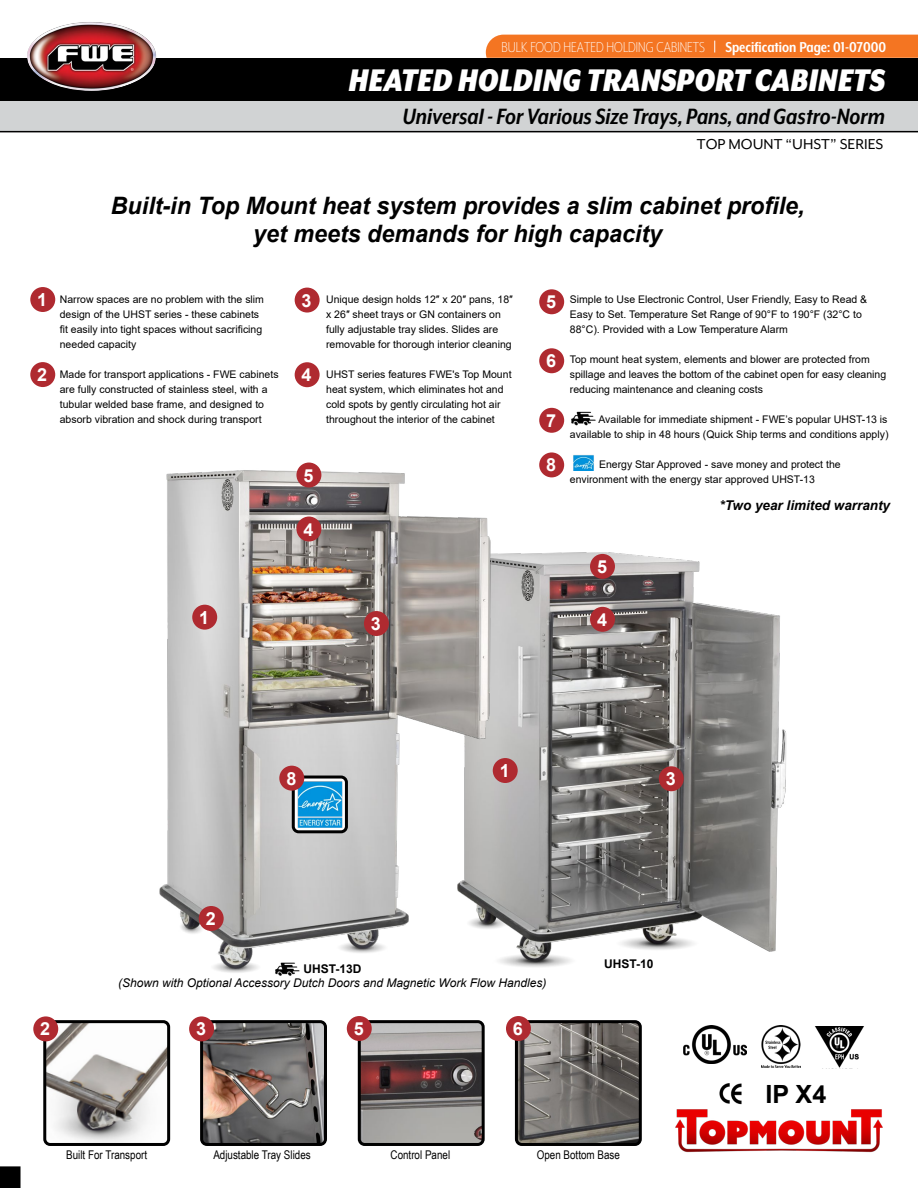
<style>
.page{position:relative;width:918px;height:1188px;background:#fff}
.page>*{position:absolute;margin:0;border:0;box-sizing:border-box;transform-origin:0 0}
.t1{font:italic 900 36px "Mr Eaves XL Mod Nar OT";color:#fff}
.t2{font:italic 700 25.5px "Mr Eaves XL Mod Nar OT";color:#000101}
.t3{font:700 25.05px "Arial";color:#000}
.t4{font:italic 700 24px/28.5px "Arial";color:#000;text-align:center}
.t5{font:700 18px "Arial";color:#fff}
.t6{font:300 16.5px "Mr Eaves XL Mod Nar OT";color:#fff}
.t7{font:16.5px "Mr Eaves Mod OT";color:#000}
.t8{font:italic 700 13.5px "Arial";color:#000}
.t9{font:italic 12px "Arial";color:#000}
.t10{font:12px "Arial Narrow";color:#000}
.t11{font:700 12px "Arial";color:#000}
.t12{font:10.5px/15px "Arial";color:#000}
.s1{font-weight:700}
</style>
<div class="page">
<img style="left:204px;top:1024px;width:119px;height:118px">
<div style="left:200px;top:1020px;width:127px;height:126px;border:3px solid #000;border-radius:5px"></div>
<img style="left:47px;top:1024px;width:119px;height:118px">
<div style="left:43px;top:1020px;width:127px;height:126px;border:3px solid #000;border-radius:5px"></div>
<img style="left:503px;top:552px;width:284px;height:415px">
<div style="left:493px;top:758px;width:25px;height:25px;background:#af2a30;border-radius:50%"></div>
<img style="left:159px;top:462px;width:344px;height:511px">
<div style="left:30px;top:287px;width:25px;height:25px;background:#af2a30;border-radius:50%"></div>
<div style="left:192px;top:605px;width:25px;height:25px;background:#af2a30;border-radius:50%"></div>
<div style="left:30px;top:362px;width:25px;height:25px;background:#af2a30;border-radius:50%"></div>
<div style="left:199px;top:906px;width:25px;height:25px;background:#af2a30;border-radius:50%"></div>
<div style="left:295px;top:288px;width:25px;height:25px;background:#af2a30;border-radius:50%"></div>
<div style="left:364px;top:611px;width:25px;height:25px;background:#af2a30;border-radius:50%"></div>
<div style="left:659px;top:766px;width:25px;height:25px;background:#af2a30;border-radius:50%"></div>
<div style="left:539px;top:289px;width:25px;height:25px;background:#af2a30;border-radius:50%"></div>
<div style="left:590px;top:554px;width:25px;height:25px;background:#af2a30;border-radius:50%"></div>
<div style="left:296px;top:463px;width:25px;height:25px;background:#af2a30;border-radius:50%"></div>
<div style="left:539px;top:348px;width:25px;height:25px;background:#af2a30;border-radius:50%"></div>
<div style="left:539px;top:408px;width:25px;height:25px;background:#af2a30;border-radius:50%"></div>
<img style="left:362px;top:1024px;width:119px;height:118px">
<div style="left:358px;top:1020px;width:127px;height:126px;border:3px solid #000;border-radius:5px"></div>
<img style="left:519px;top:1024px;width:119px;height:118px">
<div style="left:515px;top:1020px;width:127px;height:126px;border:3px solid #000;border-radius:5px"></div>
<div style="left:33px;top:1016px;width:25px;height:25px;background:#af2a30;border-radius:50%"></div>
<div style="left:189px;top:1016px;width:25px;height:25px;background:#af2a30;border-radius:50%"></div>
<div style="left:347px;top:1016px;width:25px;height:25px;background:#af2a30;border-radius:50%"></div>
<div style="left:506px;top:1016px;width:25px;height:25px;background:#af2a30;border-radius:50%"></div>
<div style="left:539px;top:452px;width:25px;height:25px;background:#af2a30;border-radius:50%"></div>
<img style="left:675px;top:1109px;width:208px;height:44px">
<div style="left:295px;top:362px;width:25px;height:25px;background:#af2a30;border-radius:50%"></div>
<div style="left:296px;top:517px;width:25px;height:25px;background:#af2a30;border-radius:50%"></div>
<div style="left:590px;top:607px;width:25px;height:25px;background:#af2a30;border-radius:50%"></div>
<img style="left:296px;top:780px;width:48px;height:49px">
<div style="left:292px;top:776px;width:56px;height:57px;border:3px solid #000;border-radius:5px"></div>
<div style="left:279px;top:766px;width:25px;height:25px;background:#af2a30;border-radius:50%"></div>
<img style="left:273px;top:960px;width:30px;height:16px">
<img style="left:571px;top:411px;width:25px;height:15px">
<img style="left:573px;top:455px;width:21px;height:16px">
<img style="left:761px;top:1025px;width:40px;height:43px">
<img style="left:719px;top:1083px;width:23px;height:22px">
<img style="left:684px;top:1026px;width:62px;height:38px">
<img style="left:815px;top:1027px;width:49px;height:41px">
<div style="left:0;top:100px;width:918px;height:31px;background:#d1d3d4"></div>
<div style="left:0;top:58px;width:918px;height:42px;background:#000"></div>
<hr style="left:0;top:131px;width:918px;height:1px;background:#000">
<img style="left:27px;top:22px;width:129px;height:69px">
<img style="left:27px;top:22px;width:129px;height:69px;border-radius:50%">
<div style="left:486px;top:35px;width:432px;height:23px;background:#f47522"></div>
<div style="left:1px;top:1167px;width:19px;height:20px;background:#000"></div>
<div style="left:0;top:1166px;width:21px;height:22px;border:2px solid #000"></div>
<h3 class="t6" style="left:502px;top:39px;width:386px">BULK FOOD HEATED HOLDING CABINETS <span class="s1">Specification Page: 01-07000</span></h3>
<h1 class="t1" style="left:349px;top:62px;width:538px">HEATED HOLDING TRANSPORT CABINETS</h1>
<h2 class="t2" style="left:402px;top:103px;width:484px">Universal - For Various Size Trays, Pans, and Gastro-Norm</h2>
<h3 class="t7" style="left:697px;top:135px;width:188px">TOP MOUNT “UHST” SERIES</h3>
<h3 class="t4" style="left:111px;top:192px;width:695px">Built-in Top Mount heat system provides a slim cabinet profile, yet meets demands for high capacity</h3>
<h3 class="t5" style="left:37px;top:287px;width:12px">1</h3>
<h3 class="t5" style="left:37px;top:362px;width:12px">2</h3>
<p class="t12" style="left:60px;top:292px;width:206px">Narrow spaces are no problem with the slim design of the UHST series - these cabinets fit easily into tight spaces without sacrificing needed capacity</p>
<p class="t12" style="left:60px;top:367px;width:220px">Made for transport applications - FWE cabinets are fully constructed of stainless steel, with a tubular welded base frame, and designed to absorb vibration and shock during transport</p>
<h3 class="t5" style="left:302px;top:288px;width:12px">3</h3>
<h3 class="t5" style="left:302px;top:362px;width:12px">4</h3>
<p class="t12" style="left:326px;top:292px;width:188px">Unique design holds 12″ x 20″ pans, 18″ x 26″ sheet trays or GN containers on fully adjustable tray slides. Slides are removable for thorough interior cleaning</p>
<p class="t12" style="left:326px;top:367px;width:187px">UHST series features FWE's Top Mount heat system, which eliminates hot and cold spots by gently circulating hot air throughout the interior of the cabinet</p>
<h3 class="t5" style="left:303px;top:463px;width:12px">5</h3>
<h3 class="t5" style="left:303px;top:517px;width:12px">4</h3>
<h3 class="t5" style="left:199px;top:605px;width:12px">1</h3>
<h3 class="t5" style="left:371px;top:611px;width:12px">3</h3>
<h3 class="t5" style="left:546px;top:289px;width:12px">5</h3>
<h3 class="t5" style="left:546px;top:348px;width:12px">6</h3>
<h3 class="t5" style="left:546px;top:408px;width:12px">7</h3>
<h3 class="t5" style="left:546px;top:452px;width:12px">8</h3>
<p class="t12" style="left:570px;top:292px;width:299px">Simple to Use Electronic Control, User Friendly, Easy to Read &amp;<br>Easy to Set. Temperature Set Range of 90°F to 190°F (32°C to<br>88°C). Provided with a Low Temperature Alarm</p>
<p class="t12" style="left:570px;top:352px;width:318px">Top mount heat system, elements and blower are protected from spillage and leaves the bottom of the cabinet open for easy cleaning reducing maintenance and cleaning costs</p>
<p class="t12" style="left:570px;top:412px;width:320px;text-align:right">Available for immediate shipment - FWE’s popular UHST-13 is available to ship in 48 hours (Quick Ship terms and conditions apply)</p>
<p class="t12" style="left:570px;top:457px;width:272px;text-indent:29px">Energy Star Approved - save money and protect the environment with the energy star approved UHST-13</p>
<p class="t8" style="left:720px;top:497px;width:172px">*Two year limited warranty</p>
<h3 class="t5" style="left:597px;top:554px;width:12px">5</h3>
<h3 class="t5" style="left:597px;top:607px;width:12px">4</h3>
<h3 class="t5" style="left:206px;top:906px;width:12px">2</h3>
<h3 class="t5" style="left:287px;top:766px;width:12px">8</h3>
<h3 class="t5" style="left:500px;top:758px;width:12px">1</h3>
<p class="t11" style="left:303px;top:961px;width:60px">UHST-13D</p>
<p class="t9" style="left:118px;top:975px;width:430px">(Shown with Optional Accessory Dutch Doors and Magnetic Work Flow Handles)</p>
<h3 class="t5" style="left:666px;top:766px;width:12px">3</h3>
<p class="t11" style="left:604px;top:955px;width:51px">UHST-10</p>
<h3 class="t5" style="left:40px;top:1016px;width:12px">2</h3>
<h3 class="t5" style="left:196px;top:1016px;width:12px">3</h3>
<h3 class="t5" style="left:354px;top:1016px;width:12px">5</h3>
<h3 class="t5" style="left:513px;top:1016px;width:12px">6</h3>
<p class="t10" style="left:66px;top:1146px;width:82px">Built For Transport</p>
<p class="t10" style="left:213px;top:1146px;width:99px">Adjustable Tray Slides</p>
<p class="t10" style="left:391px;top:1146px;width:61px">Control Panel</p>
<p class="t10" style="left:537px;top:1146px;width:85px">Open Bottom Base</p>
<h3 class="t3" style="left:765px;top:1076px;width:62px">IP X4</h3>
</div>
